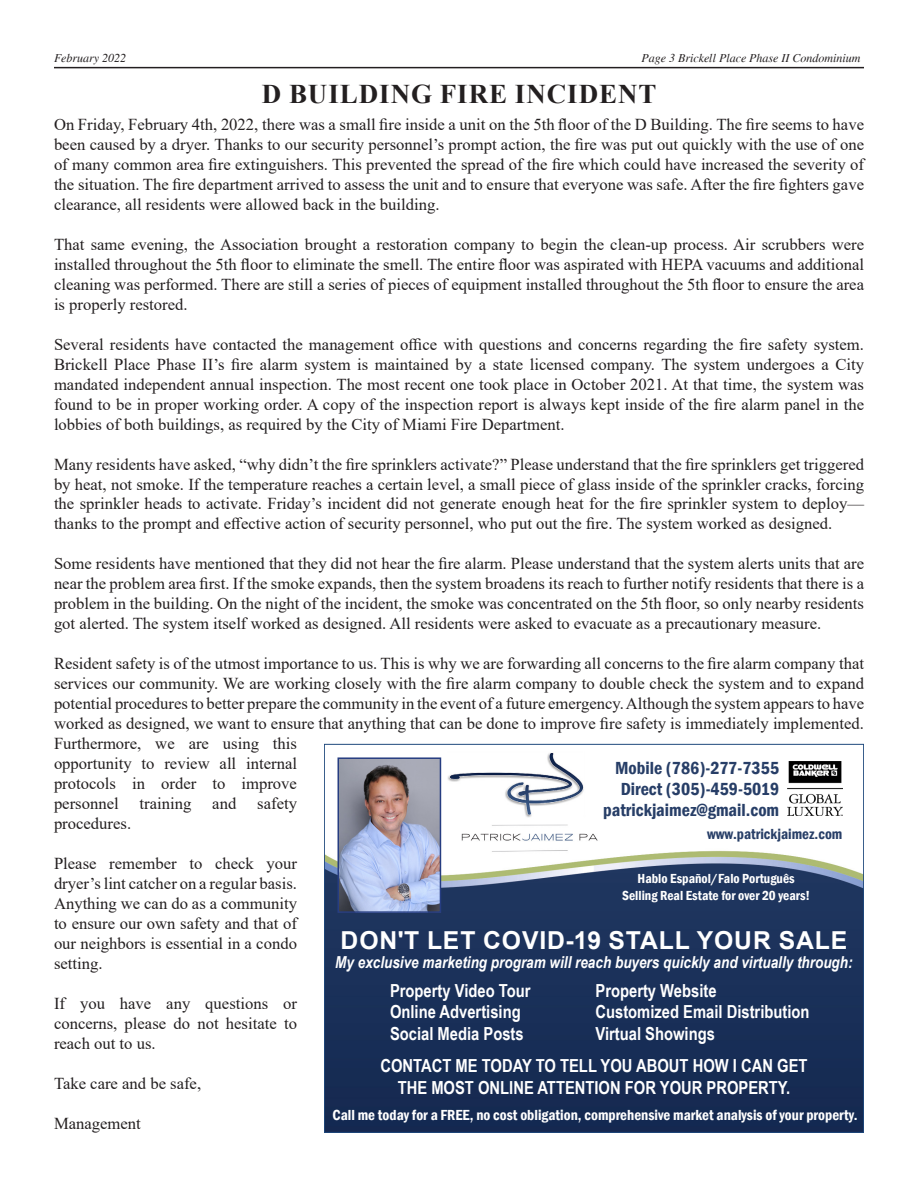
<style>
.page{position:relative;width:918px;height:1188px;background:#fff}
.page>*{position:absolute;margin:0;border:0;box-sizing:border-box;transform-origin:0 0}
.t1{font:700 27px "Times New Roman";letter-spacing:.035em;color:#231f20}
.t2{font:700 24.75px "Arial";letter-spacing:.035em;color:#fff}
.t3{font:700 18px/32.4px "Arial Narrow";color:#fff}
.t4{font:600 condensed 18px/21px "Franklin Gothic";color:#273e67;text-align:right}
.t5{font:16.65px/20px "Times New Roman";color:#231f20;text-align:justify}
.t6{font:italic 700 16.5px "Arial Narrow";color:#fff}
.t7{font:600 condensed 15px "Franklin Gothic";color:#fff}
.t8{font:600 condensed 15px "Franklin Gothic";color:#273e67}
.t9{font:600 condensed 13.5px/16.2px "Franklin Gothic";color:#fff;text-align:center}
.t10{font:italic 12px "Times";color:#231f20}
</style>
<div class="page">
<img style="left:326px;top:757px;width:536px;height:374px">
<img style="left:447px;top:753px;width:152px;height:101px">
<img style="left:340px;top:759px;width:99px;height:152px">
<div style="left:338px;top:757px;width:103px;height:156px;border:1px solid #263d81"></div>
<img style="left:788px;top:761px;width:54px;height:54px">
<hr style="left:54px;top:67px;width:810px;height:1px;background:#231f20">
<p class="t10" style="left:54px;top:51px;width:74px">February 2022</p>
<p class="t10" style="left:641px;top:51px;width:221px">Page 3 Brickell Place Phase II Condominium</p>
<p class="t1" style="left:262px;top:75px;width:396px">D BUILDING FIRE INCIDENT</p>
<p class="t5" style="left:54px;top:114px;width:812px">On Friday, February 4th, 2022, there was a small fire inside a unit on the 5th floor of the D Building. The fire seems to have been caused by a dryer. Thanks to our security personnel’s prompt action, the fire was put out quickly with the use of one of many common area fire extinguishers. This prevented the spread of the fire which could have increased the severity of the situation. The fire department arrived to assess the unit and to ensure that everyone was safe. After the fire fighters gave clearance, all residents were allowed back in the building.</p>
<p class="t5" style="left:54px;top:234px;width:812px">That same evening, the Association brought a restoration company to begin the clean-up process. Air scrubbers were installed throughout the 5th floor to eliminate the smell. The entire floor was aspirated with HEPA vacuums and additional cleaning was performed. There are still a series of pieces of equipment installed throughout the 5th floor to ensure the area is properly restored.</p>
<p class="t5" style="left:54px;top:334px;width:812px">Several residents have contacted the management office with questions and concerns regarding the fire safety system.<br>Brickell Place Phase II’s fire alarm system is maintained by a state licensed company. The system undergoes a City mandated independent annual inspection. The most recent one took place in October 2021. At that time, the system was found to be in proper working order. A copy of the inspection report is always kept inside of the fire alarm panel in the lobbies of both buildings, as required by the City of Miami Fire Department.</p>
<p class="t5" style="left:54px;top:453px;width:812px">Many residents have asked, “why didn’t the fire sprinklers activate?” Please understand that the fire sprinklers get triggered by heat, not smoke. If the temperature reaches a certain level, a small piece of glass inside of the sprinkler cracks, forcing the sprinkler heads to activate. Friday’s incident did not generate enough heat for the fire sprinkler system to deploy— thanks to the prompt and effective action of security personnel, who put out the fire. The system worked as designed.</p>
<p class="t5" style="left:54px;top:553px;width:812px">Some residents have mentioned that they did not hear the fire alarm. Please understand that the system alerts units that are near the problem area first. If the smoke expands, then the system broadens its reach to further notify residents that there is a problem in the building. On the night of the incident, the smoke was concentrated on the 5th floor, so only nearby residents got alerted. The system itself worked as designed. All residents were asked to evacuate as a precautionary measure.</p>
<p class="t5" style="left:54px;top:653px;width:812px;text-align:left">Resident safety is of the utmost importance to us. This is why we are forwarding all concerns to the fire alarm company that services our community. We are working closely with the fire alarm company to double check the system and to expand potential procedures to better prepare the community in the event of a future emergency. Although the system appears to have worked as designed, we want to ensure that anything that can be done to improve fire safety is immediately implemented.<br>Furthermore, we are using this<br>opportunity to review all internal<br>protocols in order to improve<br>personnel</p>
<p class="t4" style="left:603px;top:757px;width:177px">Mobile (786)-277-7355<br>Direct (305)-459-5019 patrickjaimez@gmail.com</p>
<p class="t5" style="left:140px;top:793px;width:53px">training</p>
<p class="t5" style="left:212px;top:793px;width:26px">and</p>
<p class="t5" style="left:257px;top:793px;width:41px">safety</p>
<p class="t5" style="left:54px;top:813px;width:79px">procedures.</p>
<p class="t5" style="left:54px;top:853px;width:245px">Please remember to check your dryer’s lint catcher on a regular basis.<br>Anything we can do as a community to ensure our own safety and that of our neighbors is essential in a condo setting.</p>
<p class="t5" style="left:54px;top:993px;width:245px">If you have any questions or concerns, please do not hesitate to reach out to us.</p>
<p class="t5" style="left:54px;top:1073px;width:149px">Take care and be safe,</p>
<p class="t5" style="left:54px;top:1113px;width:88px">Management</p>
<p class="t8" style="left:707px;top:824px;width:137px">www.patrickjaimez.com</p>
<p class="t9" style="left:622px;top:871px;width:190px">Hablo Español/Falo Português<br>Selling Real Estate for over 20 years!</p>
<p class="t2" style="left:341px;top:922px;width:508px">DON'T LET COVID-19 STALL YOUR SALE</p>
<p class="t6" style="left:335px;top:950px;width:519px">My exclusive marketing program will reach buyers quickly and virtually through:</p>
<p class="t3" style="left:390px;top:973px;width:142px">Property Video Tour</p>
<p class="t3" style="left:596px;top:973px;width:123px">Property Website</p>
<p class="t3" style="left:390px;top:995px;width:132px">Online Advertising</p>
<p class="t3" style="left:596px;top:995px;width:216px">Customized Email Distribution</p>
<p class="t3" style="left:390px;top:1017px;width:135px">Social Media Posts</p>
<p class="t3" style="left:380px;top:1017px;width:429px;text-indent:215px">Virtual Showings<br>CONTACT ME TODAY TO TELL YOU ABOUT HOW I CAN GET</p>
<p class="t3" style="left:398px;top:1071px;width:394px">THE MOST ONLINE ATTENTION FOR YOUR PROPERTY.</p>
<p class="t7" style="left:333px;top:1105px;width:527px">Call me today for a FREE, no cost obligation, comprehensive market analysis of your property.</p>
</div>
